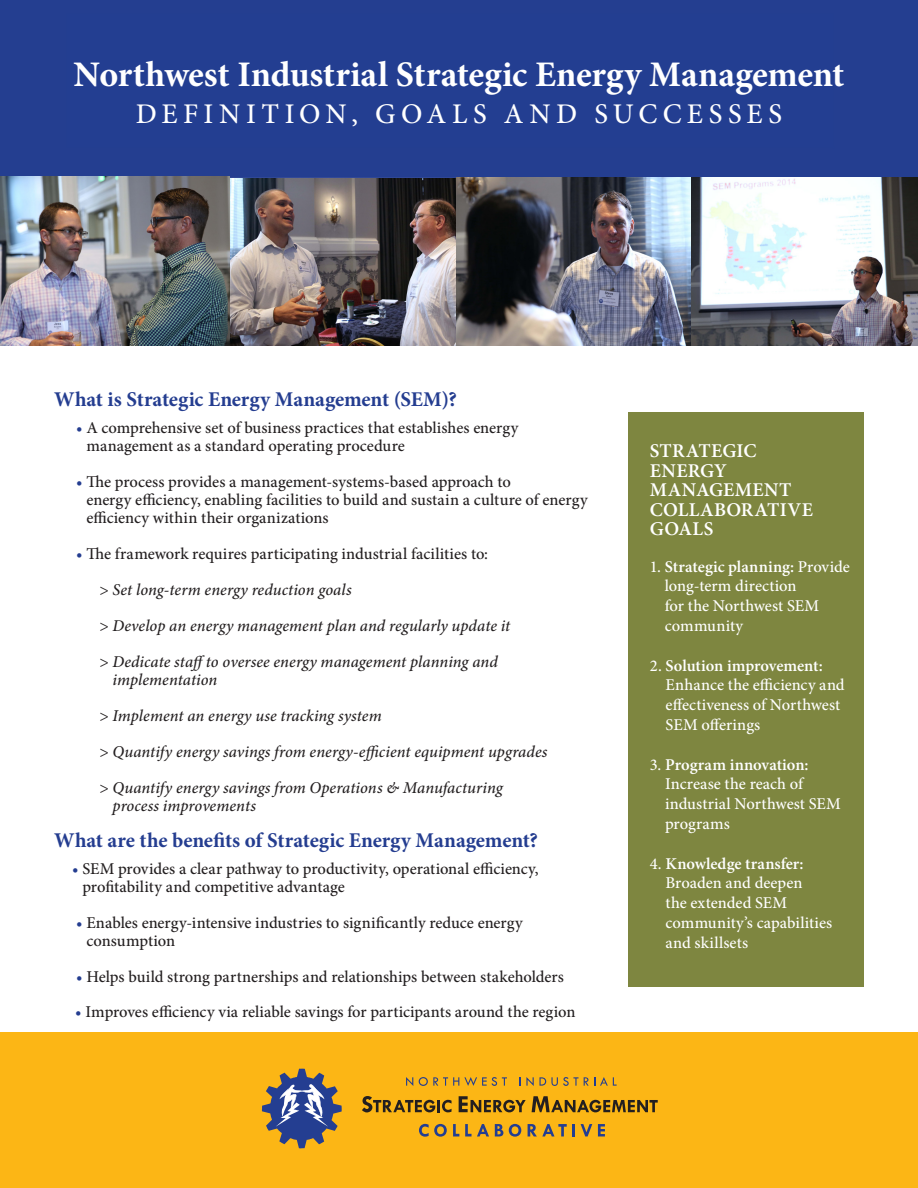
<style>
.page{position:relative;width:918px;height:1188px;background:#fff}
.page>*{position:absolute;margin:0;border:0;box-sizing:border-box;transform-origin:0 0}
.t1{font:700 36px "Minion Pro";letter-spacing:-.005em;color:#fff}
.t2{font:500 28.5px "Minion Pro";letter-spacing:.19em;color:#fff}
.t3{font:700 21px "Minion Pro";letter-spacing:-.005em;color:#243d90}
.t4{font:600 19.5px/19.5px "Minion Pro";letter-spacing:.015em;color:#fff}
.t5{font:500 16.5px/18px "Minion Pro";color:#231f20}
.t6{font:italic 500 16.5px/18px "Minion Pro";color:#231f20}
.t7{font:500 16.5px/19.8px "Minion Pro";color:#fff}
.s1{color:#243d90}
.s2{font-weight:600}
</style>
<div class="page">
<img style="left:230px;top:177px;width:226px;height:169px">
<div style="left:0;top:0;width:918px;height:177px;background:#233e91"></div>
<div style="left:628px;top:412px;width:235px;height:574px;background:#7e8640"></div>
<div style="left:0;top:1032px;width:918px;height:156px;background:#fcb615"></div>
<svg style="left:406px;top:1077px;width:7px;height:9px"></svg>
<svg style="left:419px;top:1077px;width:88px;height:9px"></svg>
<svg style="left:520px;top:1077px;width:97px;height:9px"></svg>
<svg style="left:419px;top:1124px;width:28px;height:13px"></svg>
<svg style="left:453px;top:1124px;width:6px;height:12px"></svg>
<svg style="left:465px;top:1124px;width:24px;height:12px"></svg>
<svg style="left:495px;top:1124px;width:8px;height:12px"></svg>
<svg style="left:509px;top:1124px;width:12px;height:13px"></svg>
<svg style="left:528px;top:1124px;width:47px;height:12px"></svg>
<svg style="left:581px;top:1124px;width:11px;height:12px"></svg>
<svg style="left:598px;top:1124px;width:7px;height:12px"></svg>
<svg style="left:362px;top:1096px;width:90px;height:16px"></svg>
<svg style="left:459px;top:1096px;width:67px;height:16px"></svg>
<svg style="left:532px;top:1096px;width:126px;height:16px"></svg>
<svg style="left:262px;top:1069px;width:80px;height:79px"></svg>
<img style="left:0;top:177px;width:230px;height:169px">
<img style="left:456px;top:177px;width:462px;height:169px">
<p class="t1" style="left:74px;top:49px;width:772px">Northwest Industrial Strategic Energy Management</p>
<p class="t2" style="left:136px;top:95px;width:648px">DEFINITION, GOALS AND SUCCESSES</p>
<p class="t3" style="left:54px;top:385px;width:404px">What is Strategic Energy Management (SEM)?</p>
<p class="t5" style="left:86px;top:419px;width:433px;text-indent:-10px"><span class="s1">•</span> A comprehensive set of business practices that establishes energy management as a standard operating procedure</p>
<p class="t5" style="left:86px;top:473px;width:503px;text-indent:-10px"><span class="s1">•</span> The process provides a management-systems-based approach to<br>energy efficiency, enabling facilities to build and sustain a culture of energy efficiency within their organizations</p>
<p class="t5" style="left:76px;top:545px;width:413px"><span class="s1">•</span> The framework requires participating industrial facilities to:</p>
<p class="t6" style="left:99px;top:581px;width:254px">&gt; Set long-term energy reduction goals</p>
<p class="t6" style="left:99px;top:617px;width:413px">&gt; Develop an energy management plan and regularly update it</p>
<p class="t6" style="left:113px;top:653px;width:387px;text-indent:-14px">&gt; Dedicate staffto oversee energy management planning and implementation</p>
<p class="t6" style="left:99px;top:707px;width:284px">&gt; Implement an energy use tracking system</p>
<p class="t6" style="left:99px;top:743px;width:450px">&gt; Quantify energy savings from energy-efficient equipment upgrades</p>
<p class="t6" style="left:113px;top:779px;width:392px;text-indent:-14px">&gt; Quantify energy savings from Operations &amp; Manufacturing process improvements</p>
<p class="t3" style="left:54px;top:826px;width:485px">What are the benefits of Strategic Energy Management?</p>
<p class="t5" style="left:82px;top:860px;width:458px;text-indent:-10px"><span class="s1">•</span> SEM provides a clear pathway to productivity, operational efficiency, profitability and competitive advantage</p>
<p class="t5" style="left:86px;top:914px;width:438px;text-indent:-10px"><span class="s1">•</span> Enables energy-intensive industries to significantly reduce energy consumption</p>
<p class="t5" style="left:76px;top:968px;width:489px"><span class="s1">•</span> Helps build strong partnerships and relationships between stakeholders</p>
<p class="t5" style="left:75px;top:1002px;width:502px"><span class="s1">•</span> Improves efficiency via reliable savings for participants around the region</p>
<p class="t4" style="left:650px;top:441px;width:108px">STRATEGIC<br>ENERGY</p>
<p class="t4" style="left:650px;top:480px;width:165px">MANAGEMENT<br>COLLABORATIVE<br>GOALS</p>
<p class="t7" style="left:665px;top:556px;width:186px;text-indent:-15px">1. <span class="s2">Strategic planning:</span> Provide long-term direction<br>for the Northwest SEM community</p>
<p class="t7" style="left:666px;top:655px;width:181px;text-indent:-16px">2. <span class="s2">Solution improvement:<br></span>Enhance the efficiency and effectiveness of Northwest<br>SEM offerings</p>
<p class="t7" style="left:665px;top:754px;width:177px;text-indent:-15px">3. <span class="s2">Program innovation:<br></span>Increase the reach of industrial Northwest SEM programs</p>
<p class="t7" style="left:666px;top:853px;width:168px;text-indent:-16px">4. <span class="s2">Knowledge transfer:<br></span>Broaden and deepen<br>the extended SEM community’s capabilities and skillsets</p>
</div>
